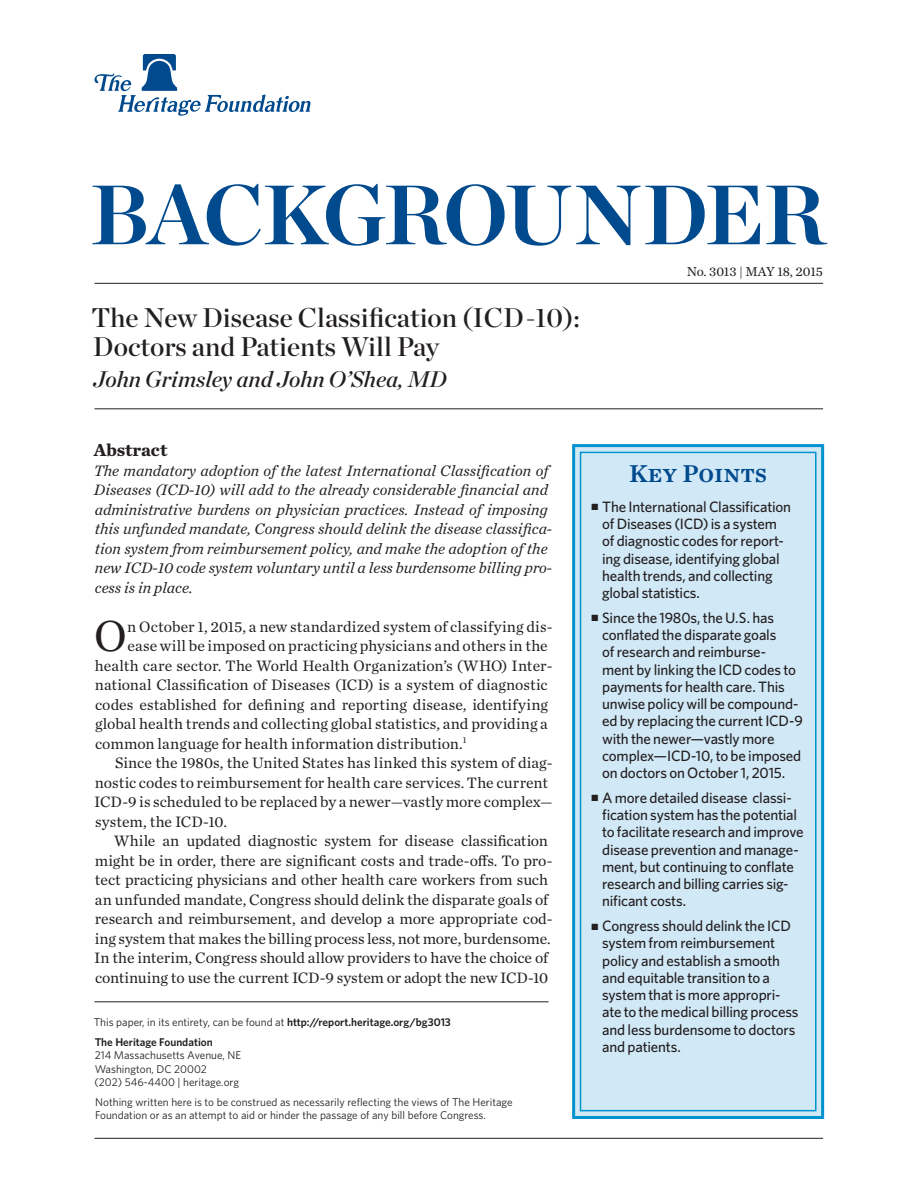
<style>
.page{position:relative;width:918px;height:1188px;background:#fff}
.page>*{position:absolute;margin:0;border:0;box-sizing:border-box;transform-origin:0 0}
.t1{font:84px "Chronicle Display Bold SC800";letter-spacing:-.025em;color:#004a8d}
.Body_Text__Drop_Cap{font:45.45px "Chronicle Text G1";color:#231f20}
.t2{font:27px/28.5px "Chronicle Display Semi";color:#231f20}
.t3{font:25.5px "Chronicle Text G1 Semi";color:#004a8d}
.Byline{font:italic 22.5px "Chronicle Display Semi";color:#231f20}
.Main_Header{font:700 18px "Chronicle Text G1";color:#231f20}
.Body_Text{font:15.75px/19.5px "Chronicle Text G1";letter-spacing:-.005em;color:#231f20}
.Body_Text__Drop_Cap-2{font:15.75px "Chronicle Text G1";letter-spacing:.005em;color:#231f20}
.Abstract{font:italic 15.75px/19.5px "Chronicle Text G1";color:#231f20}
.t4{font:500 15px/17.2px "Whitney";letter-spacing:-.01em;color:#231f20}
.Dateline{font:13.5px "Chronicle Text G1";color:#231f20}
.Disclaimer{font:11.25px/13.5px "Whitney";color:#231f20}
.First_Line{font:11.25px "Whitney";color:#231f20}
.THF_Address_Block{font:11.25px "Whitney";color:#231f20}
.THF_Address_Block-2{font:600 11.25px "Whitney";color:#231f20}
.s1{font-weight:600}
</style>
<div class="page">
<svg style="left:94px;top:54px;width:217px;height:62px"></svg>
<div style="left:572px;top:444px;width:252px;height:675px;background:#d1e8f6;border:3px solid #0093d0"></div>
<div style="left:580px;top:452px;width:237px;height:659px;border:2px solid #0093d0"></div>
<hr style="left:94px;top:1138px;width:729px;height:1px;background:#231f20">
<hr style="left:94px;top:283px;width:729px;height:1px;background:#231f20">
<hr style="left:94px;top:409px;width:729px;height:1px;background:#231f20">
<hr style="left:94px;top:1002px;width:455px;height:1px;background:#231f20">
<h1 class="t1" style="left:90px;top:147px;width:737px">BACKGROUNDER</h1>
<p class="t2" style="left:92px;top:301px;width:490px">The New Disease Classification (ICD-10):<br>Doctors and Patients Will Pay</p>
<p class="Byline" style="left:93px;top:361px;width:355px">John Grimsley and John O’Shea, MD</p>
<p class="Dateline" style="left:687px;top:262px;width:138px">No. 3013 | May 18, 2015</p>
<p class="Main_Header" style="left:94px;top:435px;width:75px">Abstract</p>
<p class="Abstract" style="left:94px;top:460px;width:460px">The mandatory adoption of the latest International Classification of Diseases (ICD-10) will add to the already considerable financial and administrative burdens on physician practices. Instead of imposing this unfunded mandate, Congress should delink the disease classifica&shy;tion system from reimbursement policy, and make the adoption of the new ICD-10 code system voluntary until a less burdensome billing pro&shy;cess is in place.</p>
<p class="Body_Text__Drop_Cap" style="left:94px;top:602px;width:34px">O</p>
<p class="Body_Text__Drop_Cap-2" style="left:127px;top:614px;width:427px">n October 1, 2015, a new standardized system of classifying dis-</p>
<p class="Body_Text__Drop_Cap-2" style="left:128px;top:634px;width:422px">ease will be imposed on practicing physicians and others in the</p>
<p class="Body_Text__Drop_Cap-2" style="left:95px;top:653px;width:459px">health care sector. The World Health Organization’s (WHO) Inter-</p>
<p class="Body_Text__Drop_Cap-2" style="left:95px;top:673px;width:454px">national Classification of Diseases (ICD) is a system of diagnostic</p>
<p class="Body_Text__Drop_Cap-2" style="left:95px;top:692px;width:454px">codes established for defining and reporting disease, identifying</p>
<p class="Body_Text__Drop_Cap-2" style="left:95px;top:712px;width:454px">global health trends and collecting global statistics, and providing a</p>
<p class="Body_Text__Drop_Cap-2" style="left:95px;top:731px;width:373px">common language for health information distribution.<sup>1</sup></p>
<p class="Body_Text" style="left:94px;top:752px;width:460px;text-indent:21px">Since the 1980s, the United States has linked this system of diag&shy;nostic codes to reimbursement for health care services. The current ICD-9 is scheduled to be replaced by a newer—vastly more complex— system, the ICD-10.</p>
<p class="Body_Text" style="left:94px;top:830px;width:460px;text-indent:20px">While an updated diagnostic system for disease classification might be in order, there are significant costs and trade-offs. To pro&shy;tect practicing physicians and other health care workers from such an unfunded mandate, Congress should delink the disparate goals of research and reimbursement, and develop a more appropriate cod&shy;ing system that makes the billing process less, not more, burdensome.<br>In the interim, Congress should allow providers to have the choice of continuing to use the current ICD-9 system or adopt the new ICD-10</p>
<p class="First_Line" style="left:94px;top:1015px;width:358px">This paper, in its entirety, can be found at <span class="s1">http://report.heritage.org/bg3013</span></p>
<p class="THF_Address_Block-2" style="left:95px;top:1034px;width:120px">The Heritage Foundation</p>
<p class="THF_Address_Block" style="left:95px;top:1048px;width:148px">214 Massachusetts Avenue, NE</p>
<p class="THF_Address_Block" style="left:95px;top:1061px;width:114px">Washington, DC 20002</p>
<p class="THF_Address_Block" style="left:94px;top:1075px;width:146px">(202) 546-4400 | heritage.org</p>
<p class="Disclaimer" style="left:95px;top:1095px;width:419px">Nothing written here is to be construed as necessarily reflecting the views of The Heritage<br>Foundation or as an attempt to aid or hinder the passage of any bill before Congress.</p>
<h3 class="t3" style="left:629px;top:454px;width:139px">Key Points</h3>
<p class="t4" style="left:602px;top:498px;width:190px;text-indent:-10px">■ The International Classification of Diseases (ICD) is a system of diagnostic codes for report&shy;ing disease, identifying global health trends, and collecting global statistics.</p>
<p class="t4" style="left:602px;top:609px;width:202px;text-indent:-10px">■ Since the 1980s, the U.S. has conflated the disparate goals<br>of research and reimburse-<br>ment by linking the ICD codes to payments for health care. This unwise policy will be compound&shy;ed by replacing the current ICD-9 with the newer—vastly more complex—ICD-10, to be imposed on doctors on October 1, 2015.</p>
<p class="t4" style="left:602px;top:789px;width:203px;text-indent:-10px">■ A more detailed disease classi&shy;fication system has the potential to facilitate research and improve disease prevention and manage&shy;ment, but continuing to conflate research and billing carries sig&shy;nificant costs.</p>
<p class="t4" style="left:602px;top:917px;width:198px;text-indent:-10px">■ Congress should delink the ICD system from reimbursement policy and establish a smooth and equitable transition to a system that is more appropri&shy;ate to the medical billing process and less burdensome to doctors and patients.</p>
</div>
